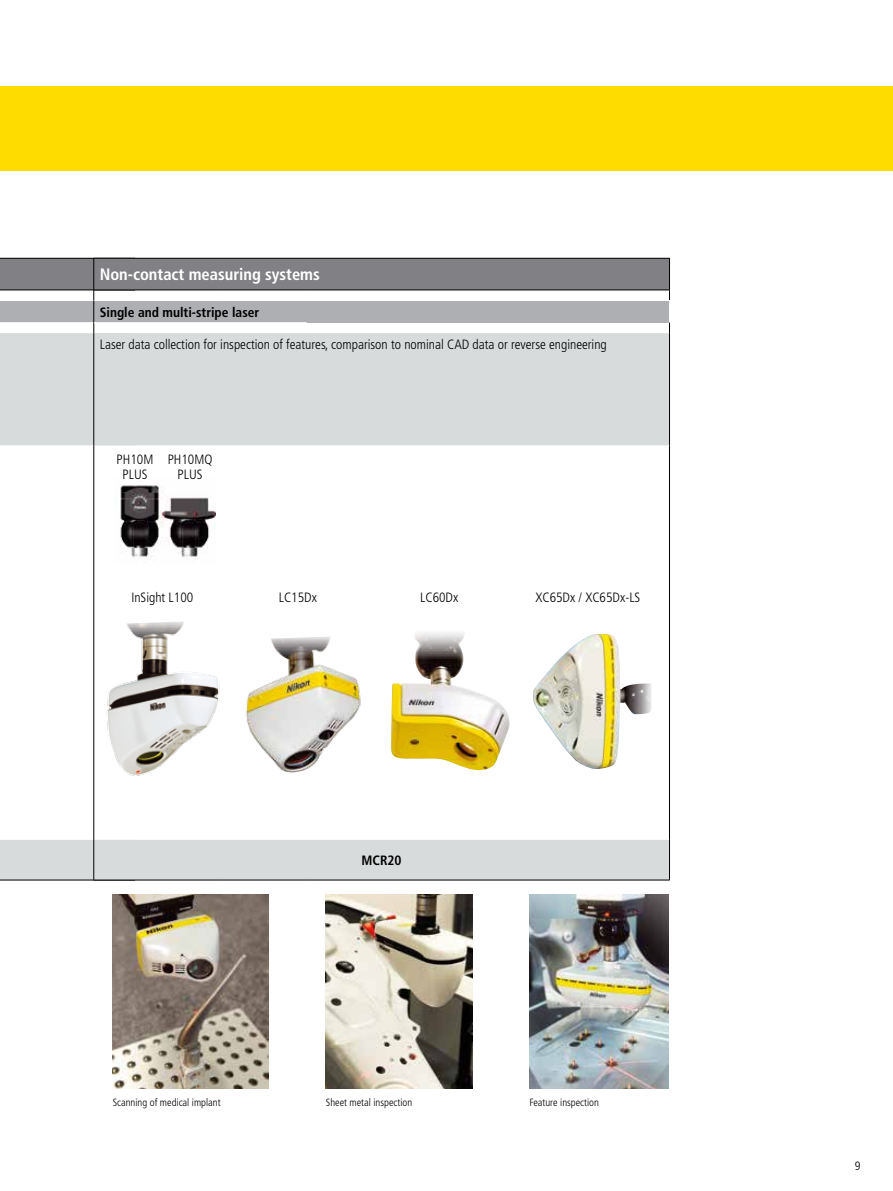
<style>
.page{position:relative;width:893px;height:1191px;background:#fff}
.page>*{position:absolute;margin:0;border:0;box-sizing:border-box;transform-origin:0 0}
.t1{font:700 condensed 16.5px "Frutiger LT Std";color:#fff}
.t2{font:300 condensed 13.5px/15px "Frutiger LT Std";color:#000;text-align:center}
.t3{font:700 condensed 13.5px "Frutiger LT Std";color:#000}
.t4{font:300 condensed 12px "Frutiger LT Std";color:#000}
.t5{font:300 condensed 10.5px "Frutiger LT Std";color:#000}
</style>
<div class="page">
<div style="left:0;top:258px;width:135px;height:32px;background:#818084"></div>
<div style="left:0;top:300px;width:135px;height:23px;background:#aeafb2"></div>
<svg style="left:0;top:333px;width:94px;height:546px"></svg>
<hr style="left:0;top:258px;width:135px;height:1px;background:#000">
<hr style="left:0;top:290px;width:135px;height:1px;background:#000">
<hr style="left:0;top:300px;width:135px;height:1px;background:#fff">
<hr style="left:0;top:322px;width:135px;height:1px;background:#fff">
<hr style="left:0;top:879px;width:135px;height:1px;background:#000">
<div style="left:94px;top:258px;width:575px;height:32px;background:#818084"></div>
<div style="left:94px;top:300px;width:575px;height:23px;background:#aeafb2"></div>
<svg style="left:95px;top:333px;width:574px;height:546px"></svg>
<hr style="left:669px;top:258px;width:1px;height:32px;background:#000">
<hr style="left:669px;top:333px;width:1px;height:112px;background:#000">
<hr style="left:669px;top:445px;width:1px;height:395px;background:#000">
<hr style="left:669px;top:840px;width:1px;height:39px;background:#000">
<hr style="left:94px;top:258px;width:127px;height:1px;background:#000">
<hr style="left:94px;top:258px;width:1px;height:32px;background:#000">
<hr style="left:221px;top:258px;width:86px;height:1px;background:#000">
<hr style="left:307px;top:258px;width:363px;height:1px;background:#000">
<hr style="left:94px;top:290px;width:127px;height:1px;background:#000">
<hr style="left:221px;top:290px;width:86px;height:1px;background:#000">
<hr style="left:307px;top:290px;width:363px;height:1px;background:#000">
<hr style="left:94px;top:333px;width:1px;height:112px;background:#000">
<hr style="left:94px;top:445px;width:1px;height:395px;background:#000">
<hr style="left:94px;top:840px;width:1px;height:39px;background:#000">
<hr style="left:94px;top:300px;width:127px;height:1px;background:#fff">
<hr style="left:221px;top:300px;width:86px;height:1px;background:#fff">
<hr style="left:307px;top:300px;width:363px;height:1px;background:#fff">
<svg style="left:94px;top:290px;width:1px;height:43px"></svg>
<svg style="left:669px;top:290px;width:1px;height:43px"></svg>
<hr style="left:94px;top:322px;width:127px;height:1px;background:#fff">
<hr style="left:221px;top:322px;width:86px;height:1px;background:#fff">
<hr style="left:94px;top:879px;width:127px;height:1px;background:#000">
<hr style="left:221px;top:879px;width:86px;height:1px;background:#000">
<hr style="left:307px;top:879px;width:363px;height:1px;background:#000">
<img style="left:114px;top:477px;width:101px;height:87px">
<img style="left:533px;top:634px;width:119px;height:135px">
<img style="left:76px;top:619px;width:152px;height:164px">
<img style="left:214px;top:635px;width:152px;height:147px">
<img style="left:390px;top:630px;width:120px;height:141px">
<img style="left:326px;top:894px;width:147px;height:194px">
<img style="left:112px;top:895px;width:156px;height:193px">
<img style="left:529px;top:894px;width:140px;height:194px">
<div style="left:0;top:86px;width:893px;height:84px;background:#ffdc00"></div>
<p class="t1" style="left:100px;top:265px;width:222px">Non-contact measuring systems</p>
<p class="t3" style="left:100px;top:304px;width:161px">Single and multi-stripe laser</p>
<p class="t2" style="left:100px;top:337px;width:509px">Laser data collection for inspection of features, comparison to nominal CAD data or reverse engineering</p>
<p class="t2" style="left:117px;top:452px;width:38px">PH10M<br>PLUS</p>
<p class="t2" style="left:168px;top:452px;width:46px">PH10MQ<br>PLUS</p>
<p class="t2" style="left:131px;top:590px;width:63px">InSight L100</p>
<p class="t2" style="left:279px;top:590px;width:40px">LC15Dx</p>
<p class="t2" style="left:420px;top:590px;width:40px">LC60Dx</p>
<p class="t2" style="left:535px;top:590px;width:106px">XC65Dx / XC65Dx-LS</p>
<p class="t3" style="left:362px;top:852px;width:42px">MCR20</p>
<p class="t5" style="left:113px;top:1096px;width:109px">Scanning of medical implant</p>
<p class="t5" style="left:326px;top:1096px;width:88px">Sheet metal inspection</p>
<p class="t5" style="left:529px;top:1096px;width:71px">Feature inspection</p>
<p class="t4" style="left:855px;top:1159px;width:7px">9</p>
</div>
